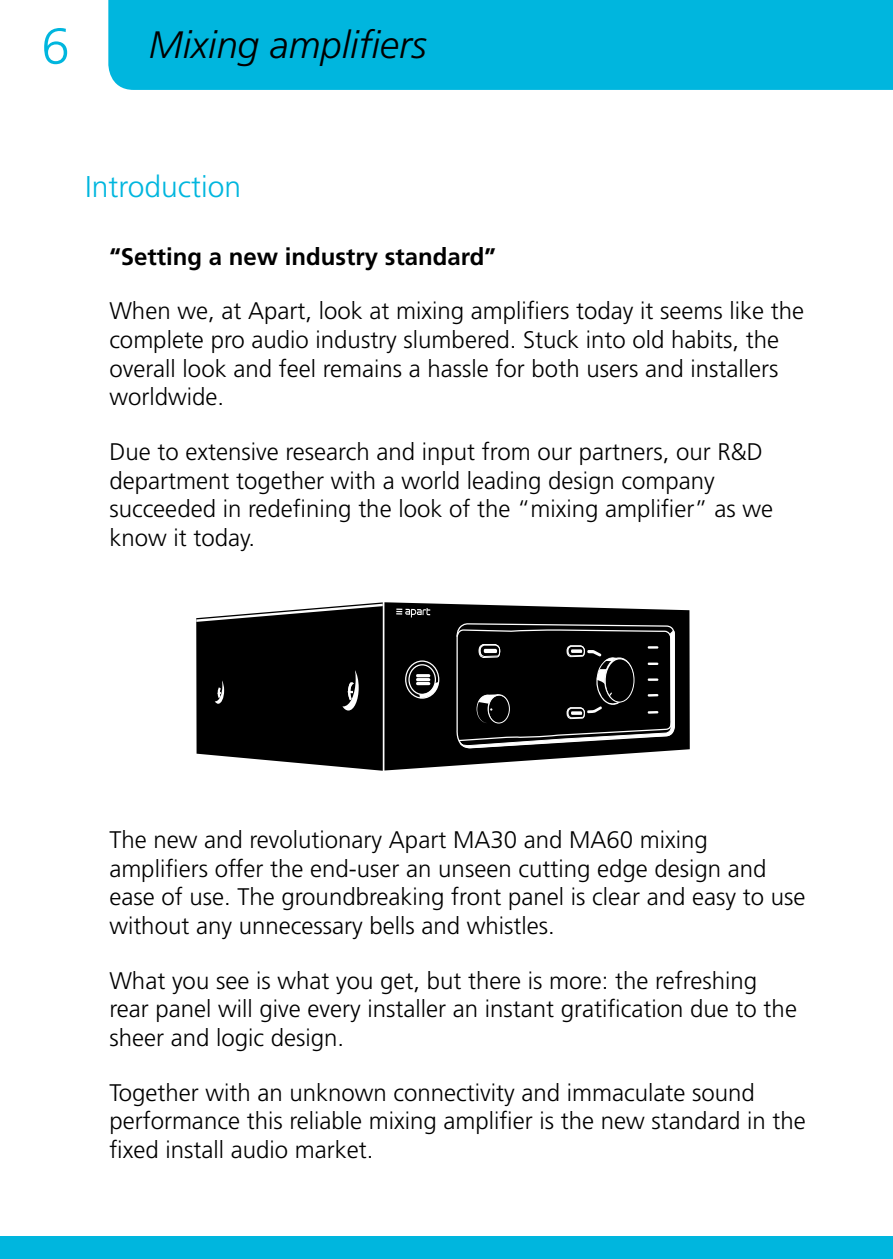
<style>
.page{position:relative;width:893px;height:1259px;background:#fff}
.page>*{position:absolute;margin:0;border:0;box-sizing:border-box;transform-origin:0 0}
.t1{font:300 51px "Frutiger LT Std";color:#00b6de}
.t2{font:italic 300 38.1px "Frutiger LT Std";color:#000}
.t3{font:300 30px "Frutiger LT Std";color:#00b6de}
.t4{font:300 24px/28.8px "Frutiger LT Std";color:#000}
.t5{font:700 24px "Frutiger LT Std";color:#000}
</style>
<div class="page">
<div style="left:108px;top:0;width:785px;height:90px;background:#00b6de"></div>
<div style="left:0;top:1236px;width:893px;height:23px;background:#00b6de"></div>
<svg style="left:384px;top:602px;width:306px;height:168px;fill:#000"></svg>
<svg style="left:196px;top:602px;width:187px;height:169px;background:#202020"></svg>
<div style="left:405px;top:660px;width:34px;height:38px;border:1px solid #fff;border-radius:50%"></div>
<div style="left:408px;top:664px;width:28px;height:31px;border:1px solid #fff;border-radius:50%"></div>
<hr style="left:416px;top:674px;width:14px;height:3px;background:#fff;border-radius:2px">
<hr style="left:416px;top:678px;width:14px;height:3px;background:#fff;border-radius:2px">
<hr style="left:416px;top:682px;width:14px;height:3px;background:#fff;border-radius:2px">
<svg style="left:456px;top:622px;width:219px;height:126px;background:#1d1d1d"></svg>
<svg style="left:396px;top:608px;width:34px;height:9px"></svg>
<svg style="left:419px;top:682px;width:20px;height:17px"></svg>
<h1 class="t1" style="left:41px;top:17px;width:30px">6</h1>
<h2 class="t2" style="left:149px;top:23px;width:279px">Mixing amplifiers</h2>
<p class="t3" style="left:85px;top:170px;width:158px">Introduction</p>
<p class="t5" style="left:109px;top:242px;width:388px">“Setting a new industry standard”</p>
<p class="t4" style="left:109px;top:297px;width:696px">When we, at Apart, look at mixing amplifiers today it seems like the complete pro audio industry slumbered. Stuck into old habits, the overall look and feel remains a hassle for both users and installers worldwide.</p>
<p class="t4" style="left:109px;top:437px;width:665px">Due to extensive research and input from our partners, our R&amp;D department together with a world leading design company succeeded in redefining the look of the “mixing amplifier” as we know it today.</p>
<p class="t4" style="left:109px;top:825px;width:698px">The new and revolutionary Apart MA30 and MA60 mixing amplifiers offer the end-user an unseen cutting edge design and ease of use. The groundbreaking front panel is clear and easy to use without any unnecessary bells and whistles.</p>
<p class="t4" style="left:109px;top:966px;width:689px">What you see is what you get, but there is more: the refreshing rear panel will give every installer an instant gratification due to the sheer and logic design.</p>
<p class="t4" style="left:109px;top:1078px;width:698px">Together with an unknown connectivity and immaculate sound performance this reliable mixing amplifier is the new standard in the fixed install audio market.</p>
</div>
